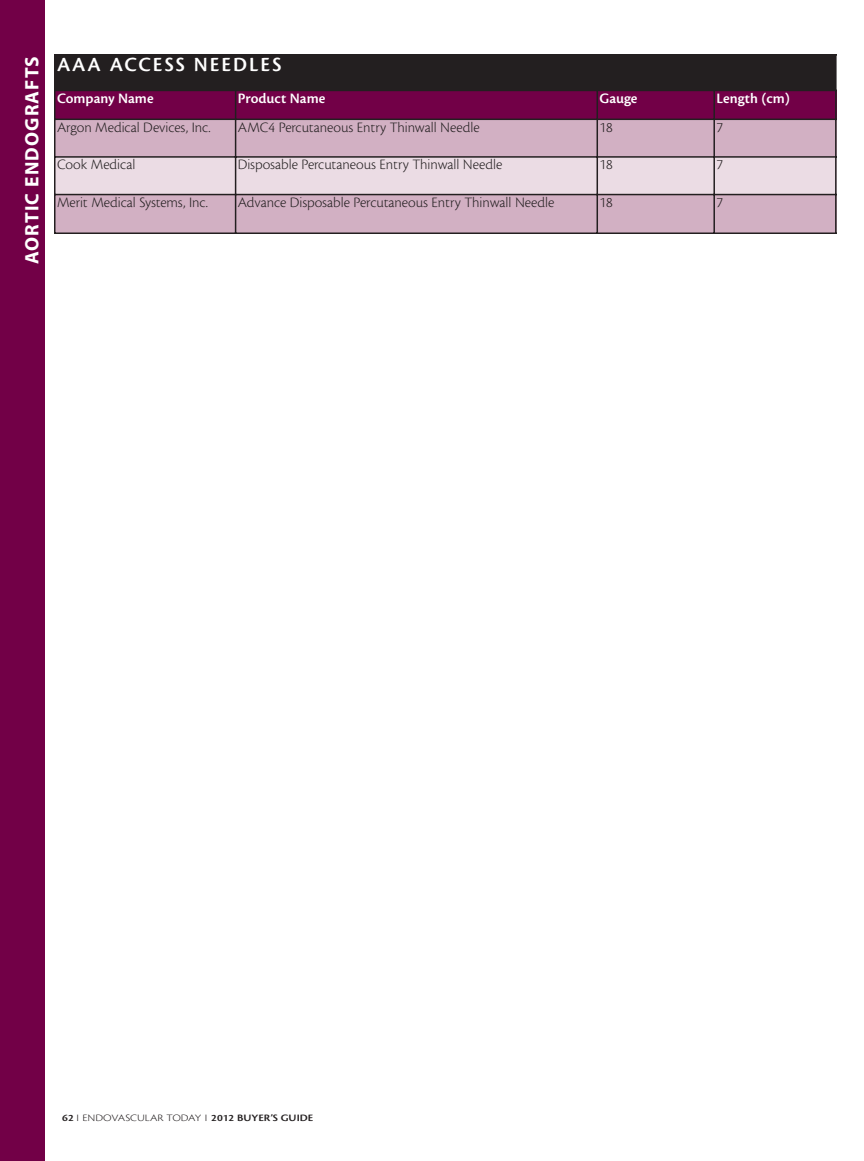
<style>
.page{position:relative;width:864px;height:1161px;background:#fff}
.page>*{position:absolute;margin:0;border:0;box-sizing:border-box;transform-origin:0 0}
.t1{font:21px "Cronos MM 574 11";letter-spacing:.095em;color:#fff}
.t2{font:19.5px "Myriad MM 700 600";letter-spacing:.055em;color:#fff}
.t3{font:15px "Cronos MM 250 11";color:#231f20}
.t4{font:15px "Cronos MM 574 11";color:#fff}
.t5{font:10.2px "Cronos MM 250 11";color:#231f20;scale:1.18 1}
.s1{font-family:"Cronos MM 574 11"}
</style>
<div class="page">
<div style="left:0;top:0;width:45px;height:1161px;background:#720047"></div>
<div style="left:54px;top:54px;width:782px;height:36px;background:#231f20"></div>
<div style="left:54px;top:90px;width:182px;height:29px;background:#720047"></div>
<div style="left:236px;top:90px;width:361px;height:29px;background:#720047"></div>
<div style="left:597px;top:90px;width:117px;height:29px;background:#720047"></div>
<div style="left:714px;top:90px;width:123px;height:29px;background:#720047"></div>
<div style="left:54px;top:119px;width:182px;height:38px;background:#d2b0c3"></div>
<div style="left:236px;top:119px;width:361px;height:38px;background:#d2b0c3"></div>
<div style="left:597px;top:119px;width:117px;height:38px;background:#d2b0c3"></div>
<div style="left:714px;top:119px;width:123px;height:38px;background:#d2b0c3"></div>
<div style="left:54px;top:157px;width:182px;height:38px;background:#ebdce4"></div>
<div style="left:236px;top:157px;width:361px;height:38px;background:#ebdce4"></div>
<div style="left:597px;top:157px;width:117px;height:38px;background:#ebdce4"></div>
<div style="left:714px;top:157px;width:123px;height:38px;background:#ebdce4"></div>
<div style="left:54px;top:195px;width:182px;height:39px;background:#d2b0c3"></div>
<div style="left:236px;top:195px;width:361px;height:39px;background:#d2b0c3"></div>
<div style="left:597px;top:195px;width:117px;height:39px;background:#d2b0c3"></div>
<div style="left:714px;top:195px;width:123px;height:39px;background:#d2b0c3"></div>
<hr style="left:54px;top:54px;width:2px;height:180px;background:#231f20">
<hr style="left:235px;top:90px;width:1px;height:144px;background:#231f20">
<hr style="left:597px;top:90px;width:1px;height:144px;background:#231f20">
<hr style="left:713px;top:90px;width:2px;height:144px;background:#231f20">
<hr style="left:835px;top:54px;width:2px;height:180px;background:#231f20">
<hr style="left:54px;top:90px;width:783px;height:1px;background:#231f20">
<hr style="left:54px;top:119px;width:783px;height:1px;background:#231f20">
<hr style="left:54px;top:156px;width:783px;height:2px;background:#231f20">
<hr style="left:54px;top:194px;width:783px;height:1px;background:#231f20">
<hr style="left:54px;top:232px;width:783px;height:2px;background:#231f20">
<h2 class="t2" style="left:25px;top:264px;width:209px;rotate:-90deg">AORTIC ENDOGRAFTS</h2>
<h1 class="t1" style="left:57px;top:57px;width:226px">AAA ACCESS NEEDLES</h1>
<p class="t4" style="left:57px;top:93px;width:98px">Company Name</p>
<p class="t4" style="left:238px;top:93px;width:89px">Product Name</p>
<p class="t4" style="left:600px;top:93px;width:40px">Gauge</p>
<p class="t4" style="left:716px;top:93px;width:75px">Length (cm)</p>
<p class="t3" style="left:57px;top:122px;width:155px">Argon Medical Devices, Inc.</p>
<p class="t3" style="left:238px;top:122px;width:243px">AMC4 Percutaneous Entry Thinwall Needle</p>
<p class="t3" style="left:600px;top:122px;width:15px">18</p>
<p class="t3" style="left:716px;top:122px;width:8px">7</p>
<p class="t3" style="left:57px;top:159px;width:80px">Cook Medical</p>
<p class="t3" style="left:238px;top:159px;width:266px">Disposable Percutaneous Entry Thinwall Needle</p>
<p class="t3" style="left:600px;top:159px;width:15px">18</p>
<p class="t3" style="left:716px;top:159px;width:8px">7</p>
<p class="t3" style="left:57px;top:197px;width:153px">Merit Medical Systems, Inc.</p>
<p class="t3" style="left:238px;top:197px;width:318px">Advance Disposable Percutaneous Entry Thinwall Needle</p>
<p class="t3" style="left:600px;top:197px;width:15px">18</p>
<p class="t3" style="left:716px;top:197px;width:8px">7</p>
<p class="t5" style="left:62px;top:1114px;width:214px"><span class="s1">62</span> I ENDOVASCULAR TODAY I <span class="s1">2012 BUYER’S GUIDE</span></p>
</div>
